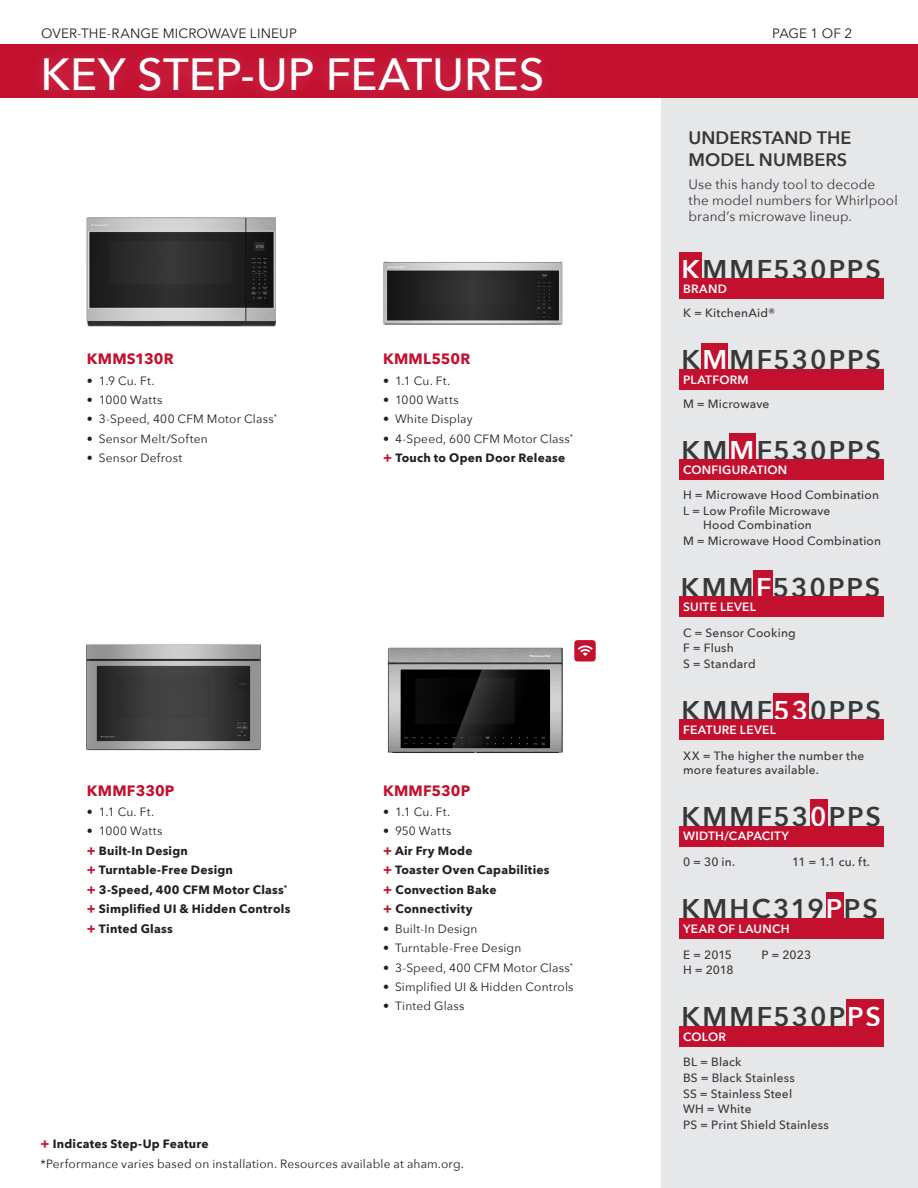
<style>
.page{position:relative;width:918px;height:1188px;background:#fff}
.page>*{position:absolute;margin:0;border:0;box-sizing:border-box;transform-origin:0 0}
.Page_header_White{font:500 45px "Avenir Next";color:#fff}
.Model__s{font:600 27px "Avenir Next";letter-spacing:.075em;color:#383839}
.Header_12pt{font:600 18px/21.6px "Avenir Next";letter-spacing:.005em;color:#383839}
.Model___red_10pt{font:700 15px "Avenir Next";letter-spacing:.015em;color:#c3102f}
.Body_copy_9pt{font:13.5px/16.2px "Avenir Next";letter-spacing:.01em;color:#383839}
.Resources{font:13.5px "Avenir Next";letter-spacing:.015em;color:#231f20}
.bullets_black_8pt{font:12px "Avenir Next";letter-spacing:.015em;color:#231f20}
.description_copy_8pt{font:500 12px/14.4px "Avenir Next";letter-spacing:.015em;color:#383839;text-align:center}
.Step_up_bullet_Bold{font:700 12px "Avenir Next";letter-spacing:.02em;color:#231f20}
.subhead_wp_white_9pt{font:600 12px "Avenir Next";letter-spacing:.02em;color:#fff}
.bullets_black_8pt-2{font:12px "Avenir Next";letter-spacing:.035em;color:#231f20}
.bullets_black_8pt-3{font:700 12px "Avenir Next";letter-spacing:.02em;color:#231f20}
.Step_up_description-black_8pt{font:700 12px "Avenir Next";letter-spacing:.02em;color:#231f20}
.s1{font-size:13.5px;color:#c3102f}
.s2{color:#fff}
</style>
<div class="page">
<div style="left:662px;top:96px;width:256px;height:1092px;background:#e6e7e9"></div>
<div style="left:679px;top:252px;width:23px;height:27px;background:#c3102f"></div>
<div style="left:679px;top:279px;width:204px;height:20px;background:#c3102f"></div>
<div style="left:729px;top:433px;width:27px;height:27px;background:#c3102f"></div>
<div style="left:679px;top:460px;width:204px;height:20px;background:#c3102f"></div>
<div style="left:702px;top:343px;width:26px;height:27px;background:#c3102f"></div>
<div style="left:679px;top:369px;width:204px;height:20px;background:#c3102f"></div>
<div style="left:773px;top:693px;width:35px;height:27px;background:#c3102f"></div>
<div style="left:679px;top:720px;width:204px;height:20px;background:#c3102f"></div>
<div style="left:810px;top:799px;width:17px;height:27px;background:#c3102f"></div>
<div style="left:679px;top:826px;width:204px;height:20px;background:#c3102f"></div>
<div style="left:754px;top:570px;width:19px;height:27px;background:#c3102f"></div>
<div style="left:679px;top:597px;width:204px;height:20px;background:#c3102f"></div>
<div style="left:826px;top:892px;width:18px;height:27px;background:#c3102f"></div>
<div style="left:679px;top:919px;width:204px;height:20px;background:#c3102f"></div>
<div style="left:846px;top:999px;width:37px;height:27px;background:#c3102f"></div>
<div style="left:679px;top:1026px;width:204px;height:20px;background:#c3102f"></div>
<div style="left:0;top:44px;width:918px;height:54px;background:#c3102f"></div>
<div style="left:28px;top:42px;width:531px;height:67px;background:#fff;opacity:.2"></div>
<img style="left:87px;top:217px;width:189px;height:110px">
<img style="left:383px;top:261px;width:180px;height:64px">
<img style="left:87px;top:644px;width:174px;height:107px">
<img style="left:387px;top:647px;width:176px;height:106px">
<div style="left:574px;top:640px;width:22px;height:21px;background:#c3102f;border-radius:3px"></div>
<svg style="left:578px;top:645px;width:15px;height:11px"></svg>
<p class="Resources" style="left:41px;top:21px;width:257px">OVER-THE-RANGE MICROWAVE LINEUP</p>
<p class="Page_header_White" style="left:40px;top:36px;width:505px">KEY STEP-UP FEATURES</p>
<p class="Model___red_10pt" style="left:87px;top:346px;width:88px">KMMS130R</p>
<p class="bullets_black_8pt" style="left:87px;top:370px;width:69px">• 1.9 Cu. Ft.</p>
<p class="bullets_black_8pt-2" style="left:87px;top:390px;width:77px">• 1000 Watts</p>
<p class="bullets_black_8pt" style="left:87px;top:409px;width:191px">• 3-Speed, 400 CFM Motor Class<sup>*</sup></p>
<p class="bullets_black_8pt" style="left:87px;top:429px;width:122px">• Sensor Melt/Soften</p>
<p class="bullets_black_8pt" style="left:87px;top:448px;width:97px">• Sensor Defrost</p>
<p class="Model___red_10pt" style="left:383px;top:346px;width:89px">KMML550R</p>
<p class="bullets_black_8pt" style="left:383px;top:370px;width:69px">• 1.1 Cu. Ft.</p>
<p class="bullets_black_8pt-2" style="left:383px;top:390px;width:77px">• 1000 Watts</p>
<p class="bullets_black_8pt" style="left:383px;top:409px;width:91px">• White Display</p>
<p class="bullets_black_8pt" style="left:383px;top:429px;width:191px">• 4-Speed, 600 CFM Motor Class<sup>*</sup></p>
<p class="Step_up_bullet_Bold" style="left:383px;top:448px;width:184px"><span class="s1">+</span> Touch to Open Door Release</p>
<p class="Model___red_10pt" style="left:87px;top:778px;width:89px">KMMF330P</p>
<p class="bullets_black_8pt" style="left:87px;top:802px;width:69px">• 1.1 Cu. Ft.</p>
<p class="bullets_black_8pt-2" style="left:87px;top:821px;width:77px">• 1000 Watts</p>
<p class="Step_up_bullet_Bold" style="left:87px;top:840px;width:102px"><span class="s1">+</span> Built-In Design</p>
<p class="Step_up_bullet_Bold" style="left:87px;top:860px;width:148px"><span class="s1">+</span> Turntable-Free Design</p>
<p class="Step_up_bullet_Bold" style="left:87px;top:879px;width:202px"><span class="s1">+</span> 3-Speed, 400 CFM Motor Class<sup>*</sup></p>
<p class="Step_up_bullet_Bold" style="left:87px;top:899px;width:205px"><span class="s1">+</span> Simplified UI &amp; Hidden Controls</p>
<p class="Step_up_bullet_Bold" style="left:87px;top:918px;width:87px"><span class="s1">+</span> Tinted Glass</p>
<p class="Model___red_10pt" style="left:383px;top:778px;width:89px">KMMF530P</p>
<p class="bullets_black_8pt" style="left:383px;top:802px;width:69px">• 1.1 Cu. Ft.</p>
<p class="bullets_black_8pt" style="left:383px;top:821px;width:70px">• 950 Watts</p>
<p class="Step_up_bullet_Bold" style="left:383px;top:840px;width:91px"><span class="s1">+</span> Air Fry Mode</p>
<p class="Step_up_bullet_Bold" style="left:383px;top:860px;width:168px"><span class="s1">+</span> Toaster Oven Capabilities</p>
<p class="bullets_black_8pt-3" style="left:383px;top:879px;width:115px"><span class="s1">+</span> Convection Bake</p>
<p class="bullets_black_8pt-3" style="left:383px;top:899px;width:91px"><span class="s1">+</span> Connectivity</p>
<p class="bullets_black_8pt" style="left:383px;top:918px;width:96px">• Built-In Design</p>
<p class="bullets_black_8pt" style="left:383px;top:938px;width:140px">• Turntable-Free Design</p>
<p class="bullets_black_8pt" style="left:383px;top:957px;width:191px">• 3-Speed, 400 CFM Motor Class<sup>*</sup></p>
<p class="bullets_black_8pt" style="left:383px;top:977px;width:192px">• Simplified UI &amp; Hidden Controls</p>
<p class="bullets_black_8pt" style="left:383px;top:996px;width:83px">• Tinted Glass</p>
<p class="Step_up_description-black_8pt" style="left:40px;top:1133px;width:170px"><span class="s1">+</span> Indicates Step-Up Feature</p>
<p class="bullets_black_8pt" style="left:40px;top:1153px;width:425px">*Performance varies based on installation. Resources available at aham.org.</p>
<p class="Resources" style="left:772px;top:21px;width:82px">PAGE 1 OF 2</p>
<p class="Header_12pt" style="left:688px;top:126px;width:164px">UNDERSTAND THE<br>MODEL NUMBERS</p>
<p class="Body_copy_9pt" style="left:688px;top:176px;width:211px">Use this handy tool to decode the model numbers for Whirlpool brand’s microwave lineup.</p>
<p class="Model__s" style="left:682px;top:246px;width:201px"><span class="s2">K</span>MMF530PPS</p>
<p class="subhead_wp_white_9pt" style="left:683px;top:279px;width:45px">BRAND</p>
<p class="description_copy_8pt" style="left:683px;top:306px;width:94px">K = KitchenAid®</p>
<p class="Model__s" style="left:682px;top:336px;width:201px">K<span class="s2">M</span>MF530PPS</p>
<p class="subhead_wp_white_9pt" style="left:683px;top:370px;width:67px">PLATFORM</p>
<p class="description_copy_8pt" style="left:683px;top:396px;width:88px">M = Microwave</p>
<p class="Model__s" style="left:682px;top:427px;width:201px">KM<span class="s2">M</span>F530PPS</p>
<p class="subhead_wp_white_9pt" style="left:683px;top:460px;width:106px">CONFIGURATION</p>
<p class="description_copy_8pt" style="left:683px;top:487px;width:197px">H = Microwave Hood Combination</p>
<p class="description_copy_8pt" style="left:683px;top:503px;width:149px">L = Low Profile Microwave<br>Hood Combination</p>
<p class="description_copy_8pt" style="left:683px;top:533px;width:200px">M = Microwave Hood Combination</p>
<p class="Model__s" style="left:681px;top:564px;width:201px">KMM<span class="s2">F</span>530PPS</p>
<p class="subhead_wp_white_9pt" style="left:683px;top:597px;width:74px">SUITE LEVEL</p>
<p class="description_copy_8pt" style="left:683px;top:625px;width:114px">C = Sensor Cooking</p>
<p class="description_copy_8pt" style="left:683px;top:641px;width:52px">F = Flush</p>
<p class="description_copy_8pt" style="left:683px;top:656px;width:74px">S = Standard</p>
<p class="Model__s" style="left:682px;top:687px;width:201px">KMMF<span class="s2">53</span>0PPS</p>
<p class="subhead_wp_white_9pt" style="left:683px;top:720px;width:94px">FEATURE LEVEL</p>
<p class="description_copy_8pt" style="left:683px;top:748px;width:183px;text-align:left">XX = The higher the number the more features available.</p>
<p class="Model__s" style="left:682px;top:793px;width:201px">KMMF53<span class="s2">0</span>PPS</p>
<p class="subhead_wp_white_9pt" style="left:683px;top:826px;width:108px">WIDTH/CAPACITY</p>
<p class="description_copy_8pt" style="left:683px;top:854px;width:54px">0 = 30 in.</p>
<p class="description_copy_8pt" style="left:792px;top:854px;width:79px">11 = 1.1 cu. ft.</p>
<p class="Model__s" style="left:682px;top:886px;width:198px">KMHC319<span class="s2">P</span>PS</p>
<p class="subhead_wp_white_9pt" style="left:683px;top:919px;width:108px">YEAR OF LAUNCH</p>
<p class="description_copy_8pt" style="left:683px;top:947px;width:51px">E = 2015</p>
<p class="description_copy_8pt" style="left:683px;top:963px;width:52px">H = 2018</p>
<p class="description_copy_8pt" style="left:761px;top:947px;width:51px">P = 2023</p>
<p class="Model__s" style="left:682px;top:993px;width:201px">KMMF530P<span class="s2">PS</span></p>
<p class="subhead_wp_white_9pt" style="left:683px;top:1026px;width:44px">COLOR</p>
<p class="description_copy_8pt" style="left:683px;top:1054px;width:60px">BL = Black</p>
<p class="description_copy_8pt" style="left:683px;top:1070px;width:113px">BS = Black Stainless</p>
<p class="description_copy_8pt" style="left:683px;top:1086px;width:111px">SS = Stainless Steel</p>
<p class="description_copy_8pt" style="left:683px;top:1102px;width:70px">WH = White</p>
<p class="description_copy_8pt" style="left:683px;top:1117px;width:147px">PS = Print Shield Stainless</p>
</div>
